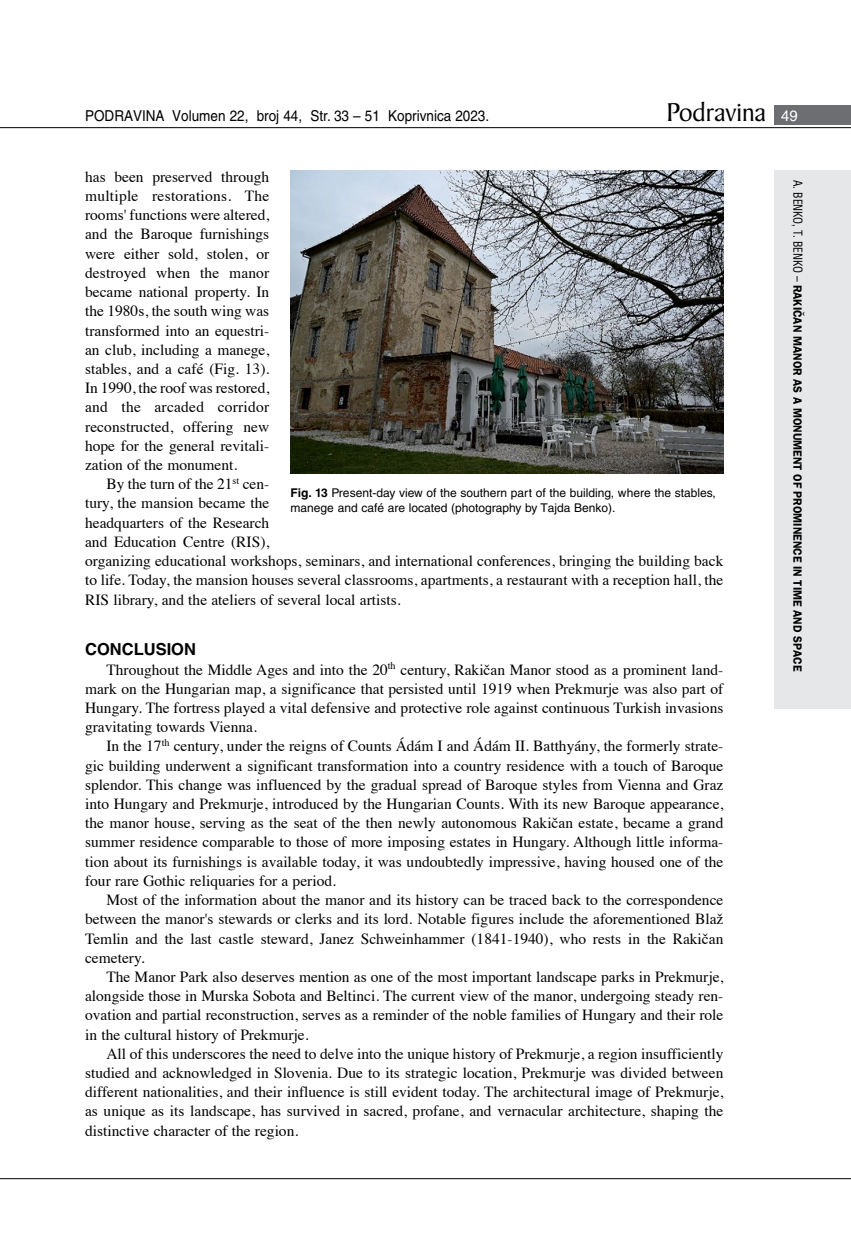
<style>
.page{position:relative;width:851px;height:1234px;background:#fff}
.page>*{position:absolute;margin:0;border:0;box-sizing:border-box;transform-origin:0 0}
.t1{font:27.6px "Baker Signet BT";color:#000}
.t2{font:700 16.5px "Helvetica LT Skin 29";color:#000}
.t3{font:15.45px/19.2px "Times";color:#000;text-align:justify}
.t4{font:15px "Helvetica LT Skin 29";color:#000;scale:.9 1}
.t5{font:12px/14.4px "Helvetica LT Skin 29";color:#000}
.t6{font:600 12px "ITC Franklin Gothic Skin 29";letter-spacing:-.005em;color:#000;scale:.95 1}
.s1{font-family:"Helvetica LT Skin 29";font-size:15px;color:#fff}
.s2{font-weight:700}
.s3{font-family:"Helvetica LT Skin 29";font-weight:400;font-stretch:condensed}
</style>
<div class="page">
<div style="left:774px;top:170px;width:76px;height:538px;background:#e6e7e8"></div>
<div style="left:774px;top:105px;width:76px;height:19px;background:#6d6e71"></div>
<hr style="left:0;top:127px;width:850px;height:1px;background:#000">
<hr style="left:0;top:1177px;width:850px;height:1px;background:#000">
<img style="left:290px;top:170px;width:433px;height:304px">
<p class="t4" style="left:85px;top:107px;width:450px">PODRAVINA Volumen 22, broj 44, Str. 33 – 51 Koprivnica 2023.</p>
<h1 class="t1" style="left:666px;top:95px;width:133px">Podravina <span class="s1">49</span></h1>
<p class="t3" style="left:85px;top:166px;width:186px">has been preserved through multiple restorations. The rooms' functions were altered, and the Baroque furnishings were either sold, stolen, or destroyed when the manor became national property. In the 1980s, the south wing was transformed into an equestri&shy;an club, including a manege, stables, and a café (Fig. 13).<br>In 1990, the roof was restored, and the arcaded corridor reconstructed, offering new hope for the general revitali&shy;zation of the monument.</p>
<p class="t3" style="left:85px;top:473px;width:639px;text-align:left;text-indent:21px">By the turn of the 21<sup>st</sup> cen-<br>tury, the mansion became the<br>headquarters of the Research<br>and Education Centre (RIS),<br>organizing educational workshops, seminars, and international conferences, bringing the building back to life. Today, the mansion houses several classrooms, apartments, a restaurant with a reception hall, the RIS library, and the ateliers of several local artists.</p>
<p class="t2" style="left:85px;top:639px;width:112px">CONCLUSION</p>
<p class="t3" style="left:85px;top:658px;width:639px;text-indent:21px">Throughout the Middle Ages and into the 20<sup>th</sup> century, Rakičan Manor stood as a prominent land&shy;mark on the Hungarian map, a significance that persisted until 1919 when Prekmurje was also part of Hungary. The fortress played a vital defensive and protective role against continuous Turkish invasions gravitating towards Vienna.</p>
<p class="t3" style="left:85px;top:735px;width:639px;text-indent:21px">In the 17<sup>th</sup> century, under the reigns of Counts Ádám I and Ádám II. Batthyány, the formerly strate&shy;gic building underwent a significant transformation into a country residence with a touch of Baroque splendor. This change was influenced by the gradual spread of Baroque styles from Vienna and Graz into Hungary and Prekmurje, introduced by the Hungarian Counts. With its new Baroque appearance, the manor house, serving as the seat of the then newly autonomous Rakičan estate, became a grand summer residence comparable to those of more imposing estates in Hungary. Although little informa&shy;tion about its furnishings is available today, it was undoubtedly impressive, having housed one of the four rare Gothic reliquaries for a period.</p>
<p class="t3" style="left:85px;top:888px;width:639px;text-indent:21px">Most of the information about the manor and its history can be traced back to the correspondence between the manor's stewards or clerks and its lord. Notable figures include the aforementioned Blaž Temlin and the last castle steward, Janez Schweinhammer (1841-1940), who rests in the Rakičan cemetery.</p>
<p class="t3" style="left:85px;top:965px;width:639px;text-indent:21px">The Manor Park also deserves mention as one of the most important landscape parks in Prekmurje, alongside those in Murska Sobota and Beltinci. The current view of the manor, undergoing steady ren&shy;ovation and partial reconstruction, serves as a reminder of the noble families of Hungary and their role in the cultural history of Prekmurje.</p>
<p class="t3" style="left:85px;top:1042px;width:639px;text-indent:21px">All of this underscores the need to delve into the unique history of Prekmurje, a region insufficiently studied and acknowledged in Slovenia. Due to its strategic location, Prekmurje was divided between different nationalities, and their influence is still evident today. The architectural image of Prekmurje, as unique as its landscape, has survived in sacred, profane, and vernacular architecture, shaping the distinctive character of the region.</p>
<p class="t5" style="left:290px;top:486px;width:427px"><span class="s2">Fig. 13</span> Present-day view of the southern part of the building, where the stables, manege and café are located (photography by Tajda Benko).</p>
<p class="t6" style="left:804px;top:180px;width:518px;rotate:90deg"><span class="s3">A. BENKO, T. BENKO –</span> RAKIČAN MANOR AS A MONUMENT OF PROMINENCE IN TIME AND SPACE</p>
</div>
